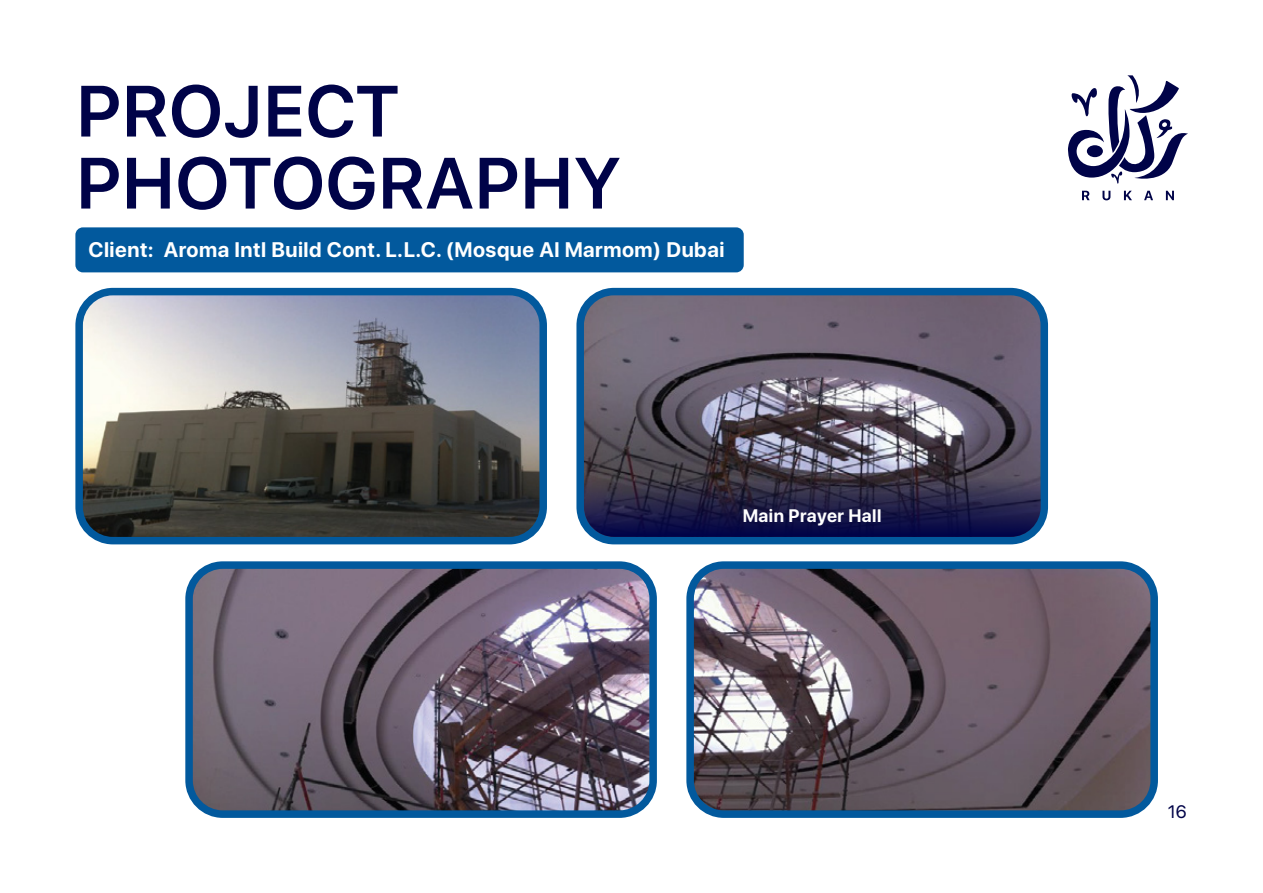
<style>
.page{position:relative;width:1263px;height:893px;background:#fff}
.page>*{position:absolute;margin:0;border:0;box-sizing:border-box;transform-origin:0 0}
.t1{font:600 72px/72px "SF Pro Text";letter-spacing:-.025em;color:#000348}
.t2{font:700 21px "SF Pro Display";letter-spacing:.025em;color:#fff}
.t3{font:700 18px "SF Pro Display";letter-spacing:.025em;color:#fff}
.t4{font:18px "SF Pro Display";color:#000348}
</style>
<div class="page">
<div style="left:75px;top:227px;width:669px;height:45px;background:#02599d;border-radius:8px"></div>
<div style="left:75px;top:288px;width:472px;height:256px;background:#02599d;border-radius:38px"></div>
<img style="left:83px;top:295px;width:456px;height:242px">
<div style="left:576px;top:288px;width:472px;height:256px;background:#02599d;border-radius:38px"></div>
<div style="left:185px;top:561px;width:472px;height:257px;background:#02599d;border-radius:38px"></div>
<img style="left:193px;top:569px;width:456px;height:241px">
<div style="left:686px;top:561px;width:472px;height:257px;background:#02599d;border-radius:38px"></div>
<img style="left:694px;top:569px;width:456px;height:241px">
<svg style="left:1082px;top:191px;width:7px;height:9px"></svg>
<svg style="left:1102px;top:191px;width:8px;height:9px"></svg>
<svg style="left:1124px;top:191px;width:8px;height:9px"></svg>
<svg style="left:1144px;top:191px;width:9px;height:9px"></svg>
<svg style="left:1166px;top:191px;width:8px;height:9px"></svg>
<svg style="left:1068px;top:75px;width:120px;height:109px"></svg>
<svg style="left:584px;top:295px;width:457px;height:242px;background:#595367"></svg>
<h1 class="t1" style="left:75px;top:79px;width:549px">PROJECT<br>PHOTOGRAPHY</h1>
<p class="t2" style="left:89px;top:237px;width:637px">Client: Aroma Intl Build Cont. L.L.C. (Mosque Al Marmom) Dubai</p>
<p class="t3" style="left:743px;top:505px;width:140px">Main Prayer Hall</p>
<p class="t4" style="left:1168px;top:798px;width:20px">16</p>
</div>
